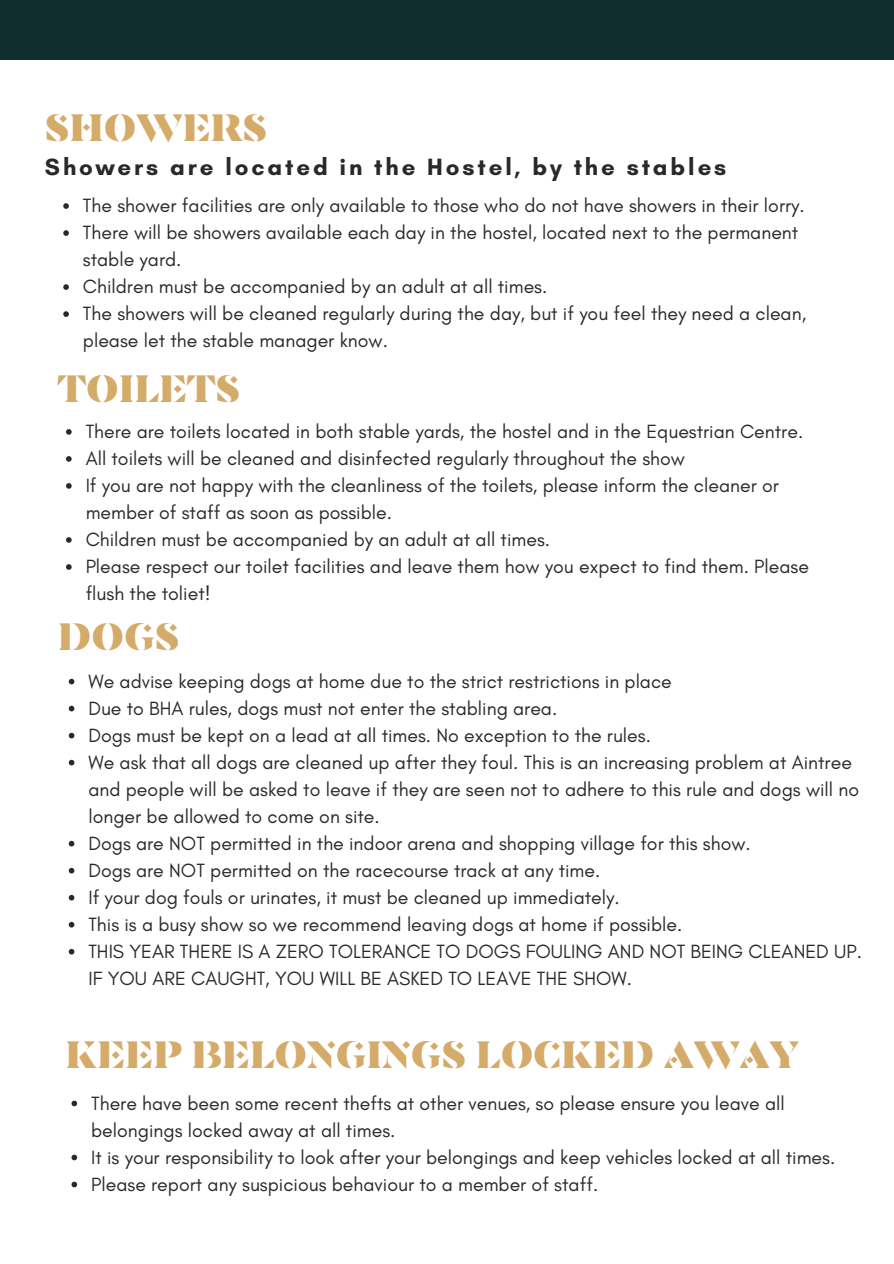
<style>
.page{position:relative;width:894px;height:1264px;background:#fff}
.page>*{position:absolute;margin:0;border:0;box-sizing:border-box;transform-origin:0 0}
.t1{font:39.75px "Jockey Club Display";color:#d5ab6a}
.t2{font:700 24px "Glacial Indifference";letter-spacing:.12em;color:#292929}
.t3{font:19.5px/27px "Glacial Indifference";color:#292929}
</style>
<div class="page">
<div style="left:0;top:0;width:893px;height:60px;background:#0f2d2d"></div>
<svg style="left:63px;top:203px;width:6px;height:6px"></svg>
<svg style="left:63px;top:230px;width:6px;height:6px"></svg>
<svg style="left:63px;top:284px;width:6px;height:6px"></svg>
<svg style="left:63px;top:311px;width:6px;height:6px"></svg>
<svg style="left:66px;top:429px;width:6px;height:6px"></svg>
<svg style="left:66px;top:456px;width:6px;height:6px"></svg>
<svg style="left:66px;top:483px;width:6px;height:6px"></svg>
<svg style="left:66px;top:537px;width:6px;height:6px"></svg>
<svg style="left:66px;top:564px;width:6px;height:6px"></svg>
<svg style="left:69px;top:678px;width:5px;height:6px"></svg>
<svg style="left:69px;top:705px;width:5px;height:6px"></svg>
<svg style="left:69px;top:732px;width:5px;height:6px"></svg>
<svg style="left:69px;top:759px;width:5px;height:6px"></svg>
<svg style="left:69px;top:840px;width:5px;height:6px"></svg>
<svg style="left:69px;top:867px;width:5px;height:6px"></svg>
<svg style="left:69px;top:894px;width:5px;height:6px"></svg>
<svg style="left:69px;top:921px;width:5px;height:6px"></svg>
<svg style="left:69px;top:948px;width:5px;height:6px"></svg>
<svg style="left:71px;top:1100px;width:6px;height:6px"></svg>
<svg style="left:71px;top:1154px;width:6px;height:6px"></svg>
<svg style="left:71px;top:1181px;width:6px;height:6px"></svg>
<p class="t1" style="left:45px;top:101px;width:223px">SHOWERS</p>
<p class="t2" style="left:45px;top:152px;width:682px">Showers are located in the Hostel, by the stables</p>
<p class="t3" style="left:83px;top:192px;width:723px">The shower facilities are only available to those who do not have showers in their lorry.</p>
<h1 class="t3" style="left:83px;top:219px;width:716px">There will be showers available each day in the hostel, located next to the permanent stable yard.</h1>
<h2 class="t3" style="left:83px;top:273px;width:466px">Children must be accompanied by an adult at all times.</h2>
<p class="t3" style="left:83px;top:300px;width:724px">The showers will be cleaned regularly during the day, but if you feel they need a clean, please let the stable manager know.</p>
<p class="t1" style="left:58px;top:361px;width:183px">TOILETS</p>
<h1 class="t3" style="left:86px;top:418px;width:718px">There are toilets located in both stable yards, the hostel and in the Equestrian Centre.</h1>
<p class="t3" style="left:86px;top:445px;width:600px">All toilets will be cleaned and disinfected regularly throughout the show</p>
<p class="t3" style="left:86px;top:472px;width:694px">If you are not happy with the cleanliness of the toilets, please inform the cleaner or member of staff as soon as possible.</p>
<p class="t3" style="left:86px;top:526px;width:466px">Children must be accompanied by an adult at all times.</p>
<p class="t3" style="left:86px;top:553px;width:724px">Please respect our toilet facilities and leave them how you expect to find them. Please flush the toliet!</p>
<p class="t1" style="left:58px;top:609px;width:123px">DOGS</p>
<h1 class="t3" style="left:88px;top:667px;width:584px">We advise keeping dogs at home due to the strict restrictions in place</h1>
<p class="t3" style="left:88px;top:694px;width:470px">Due to BHA rules, dogs must not enter the stabling area.</p>
<p class="t3" style="left:88px;top:721px;width:564px">Dogs must be kept on a lead at all times. No exception to the rules.</p>
<p class="t3" style="left:88px;top:748px;width:772px">We ask that all dogs are cleaned up after they foul. This is an increasing problem at Aintree and people will be asked to leave if they are seen not to adhere to this rule and dogs will no longer be allowed to come on site.</p>
<p class="t3" style="left:88px;top:829px;width:663px">Dogs are NOT permitted in the indoor arena and shopping village for this show.</p>
<p class="t3" style="left:88px;top:856px;width:513px">Dogs are NOT permitted on the racecourse track at any time.</p>
<p class="t3" style="left:88px;top:883px;width:532px">If your dog fouls or urinates, it must be cleaned up immediately.</p>
<p class="t3" style="left:88px;top:910px;width:595px">This is a busy show so we recommend leaving dogs at home if possible.</p>
<p class="t3" style="left:88px;top:937px;width:774px">THIS YEAR THERE IS A ZERO TOLERANCE TO DOGS FOULING AND NOT BEING CLEANED UP.<br>IF YOU ARE CAUGHT, YOU WILL BE ASKED TO LEAVE THE SHOW.</p>
<p class="t1" style="left:65px;top:1027px;width:734px">KEEP BELONGINGS LOCKED AWAY</p>
<h1 class="t3" style="left:91px;top:1089px;width:695px">There have been some recent thefts at other venues, so please ensure you leave all belongings locked away at all times.</h1>
<p class="t3" style="left:91px;top:1143px;width:745px">It is your responsibility to look after your belongings and keep vehicles locked at all times.</p>
<p class="t3" style="left:91px;top:1170px;width:508px">Please report any suspicious behaviour to a member of staff.</p>
</div>
